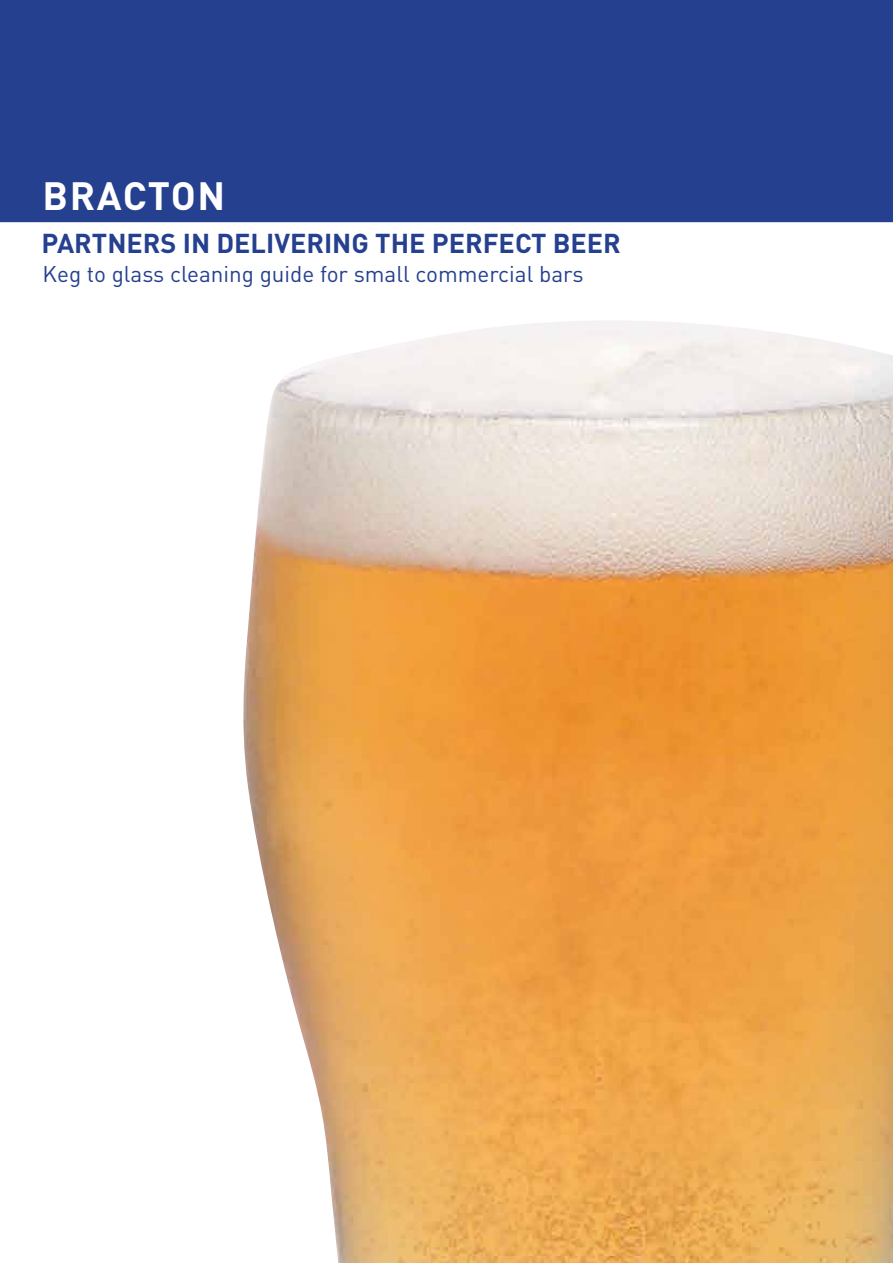
<style>
.page{position:relative;width:893px;height:1263px;background:#fff}
.page>*{position:absolute;margin:0;border:0;box-sizing:border-box;transform-origin:0 0}
.t1{font:700 39px "DIN";letter-spacing:.035em;color:#fff}
.t2{font:700 27px "DIN";color:#25408f}
.t3{font:22.5px "DIN";color:#25408f}
</style>
<div class="page">
<img style="left:243px;top:321px;width:650px;height:942px">
<div style="left:0;top:0;width:893px;height:222px;background:#25408f"></div>
<h1 class="t1" style="left:43px;top:170px;width:184px">BRACTON</h1>
<p class="t2" style="left:41px;top:226px;width:581px">PARTNERS IN DELIVERING THE PERFECT BEER</p>
<p class="t3" style="left:43px;top:260px;width:543px">Keg to glass cleaning guide for small commercial bars</p>
</div>
